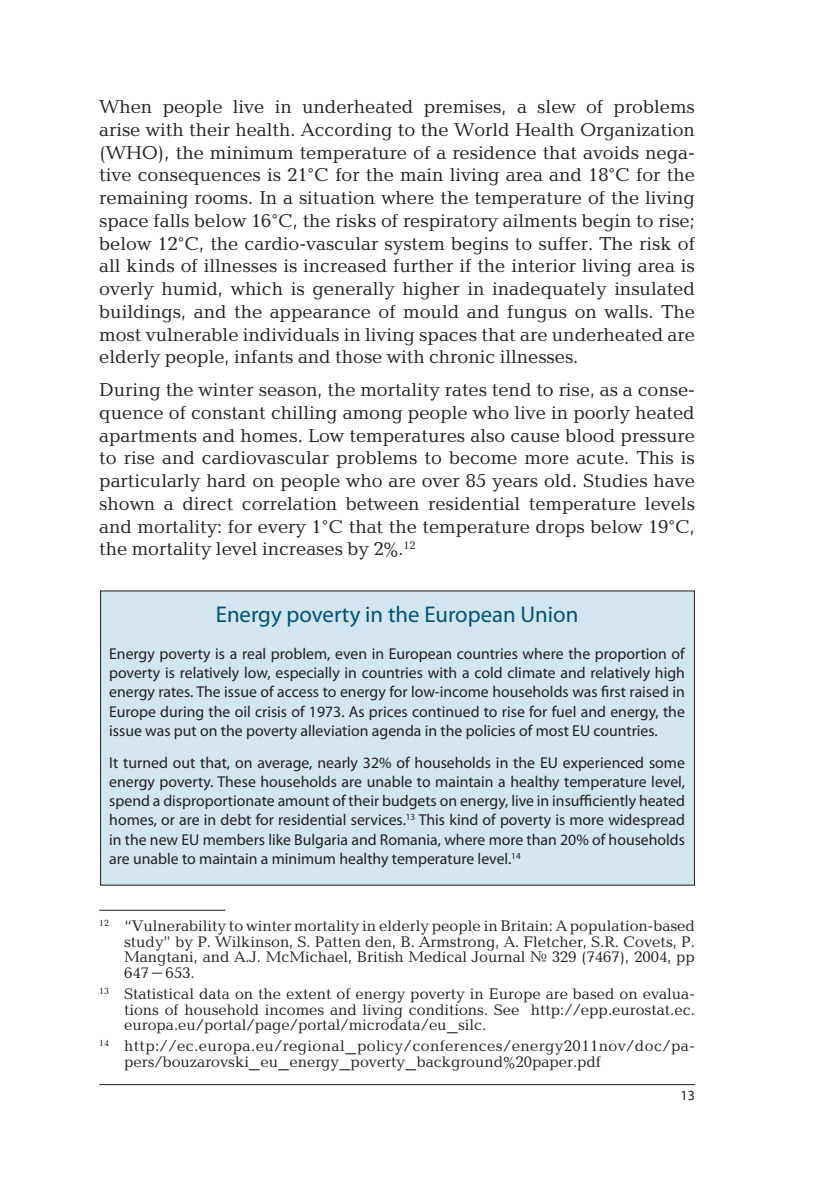
<style>
.page{position:relative;width:819px;height:1191px;background:#fff}
.page>*{position:absolute;margin:0;border:0;box-sizing:border-box;transform-origin:0 0}
.t1{font:22.75px "Myriad Pro";color:#005376}
.t2{font:19.25px/22.8px "Baltica C";color:#231f20;text-align:justify}
.t3{font:15.75px/19.2px "Myriad Pro";color:#231f20;text-align:justify}
.t4{font:15.75px/15.8px "Baltica C";color:#231f20;text-align:justify}
.t5{font:15.75px/15.8px "Baltica C";letter-spacing:.025em;color:#231f20}
.t6{font:14px "Myriad Pro";color:#231f20}
</style>
<div class="page">
<hr style="left:99px;top:1084px;width:595px;height:1px;background:#231f20">
<div style="left:101px;top:591px;width:593px;height:294px;background:#d3e5ee"></div>
<hr style="left:99px;top:910px;width:126px;height:1px;background:#231f20">
<p class="t2" style="left:99px;top:96px;width:597px">When people live in underheated premises, a slew of problems arise with their health. According to the World Health Organization (WHO), the minimum temperature of a residence that avoids nega&shy;tive consequences is 21°C for the main living area and 18°C for the remaining rooms. In a situation where the temperature of the living space falls below 16°C, the risks of respiratory ailments begin to rise; below 12°C, the cardio-vascular system begins to suffer. The risk of all kinds of illnesses is increased further if the interior living area is overly humid, which is generally higher in inadequately insulated buildings, and the appearance of mould and fungus on walls. The most vulnerable individuals in living spaces that are underheated are elderly people, infants and those with chronic illnesses.</p>
<p class="t2" style="left:99px;top:379px;width:597px">During the winter season, the mortality rates tend to rise, as a conse&shy;quence of constant chilling among people who live in poorly heated apartments and homes. Low temperatures also cause blood pressure to rise and cardiovascular problems to become more acute. This is particularly hard on people who are over 85 years old. Studies have shown a direct correlation between residential temperature levels and mortality: for every 1°C that the temperature drops below 19°C, the mortality level increases by 2%.<sup>12</sup></p>
<p class="t1" style="left:216px;top:600px;width:364px">Energy poverty in the European Union</p>
<p class="t3" style="left:109px;top:643px;width:577px">Energy poverty is a real problem, even in European countries where the proportion of poverty is relatively low, especially in countries with a cold climate and relatively high energy rates. The issue of access to energy for low-income households was first raised in Europe during the oil crisis of 1973. As prices continued to rise for fuel and energy, the issue was put on the poverty alleviation agenda in the policies of most EU countries.</p>
<p class="t3" style="left:109px;top:752px;width:577px">It turned out that, on average, nearly 32% of households in the EU experienced some energy poverty. These households are unable to maintain a healthy temperature level, spend a disproportionate amount of their budgets on energy, live in insufficiently heated homes, or are in debt for residential services.<sup>13</sup> This kind of poverty is more widespread in the new EU members like Bulgaria and Romania, where more than 20% of households are unable to maintain a minimum healthy temperature level.<sup>14</sup></p>
<p class="t4" style="left:124px;top:918px;width:572px;text-indent:-25px"><sup>12</sup> “Vulnerability to winter mortality in elderly people in Britain: A population-based study” by P. Wilkinson, S. Patten den, B. Armstrong, A. Fletcher, S.R. Covets, P.<br>Mangtani, and A.J. McMichael, British Medical Journal № 329 (7467), 2004, pp 647–653.</p>
<p class="t4" style="left:124px;top:986px;width:572px;text-indent:-25px"><sup>13</sup> Statistical data on the extent of energy poverty in Europe are based on evalua&shy;tions of household incomes and living conditions. See http://epp.eurostat.ec. europa.eu/portal/page/portal/microdata/eu_silc.</p>
<p class="t5" style="left:124px;top:1038px;width:572px;text-indent:-25px"><sup>14</sup> http://ec.europa.eu/regional_policy/conferences/energy2011nov/doc/pa&shy;pers/bouzarovski_eu_energy_poverty_background%20paper.pdf</p>
<p class="t6" style="left:680px;top:1086px;width:16px">13</p>
</div>
